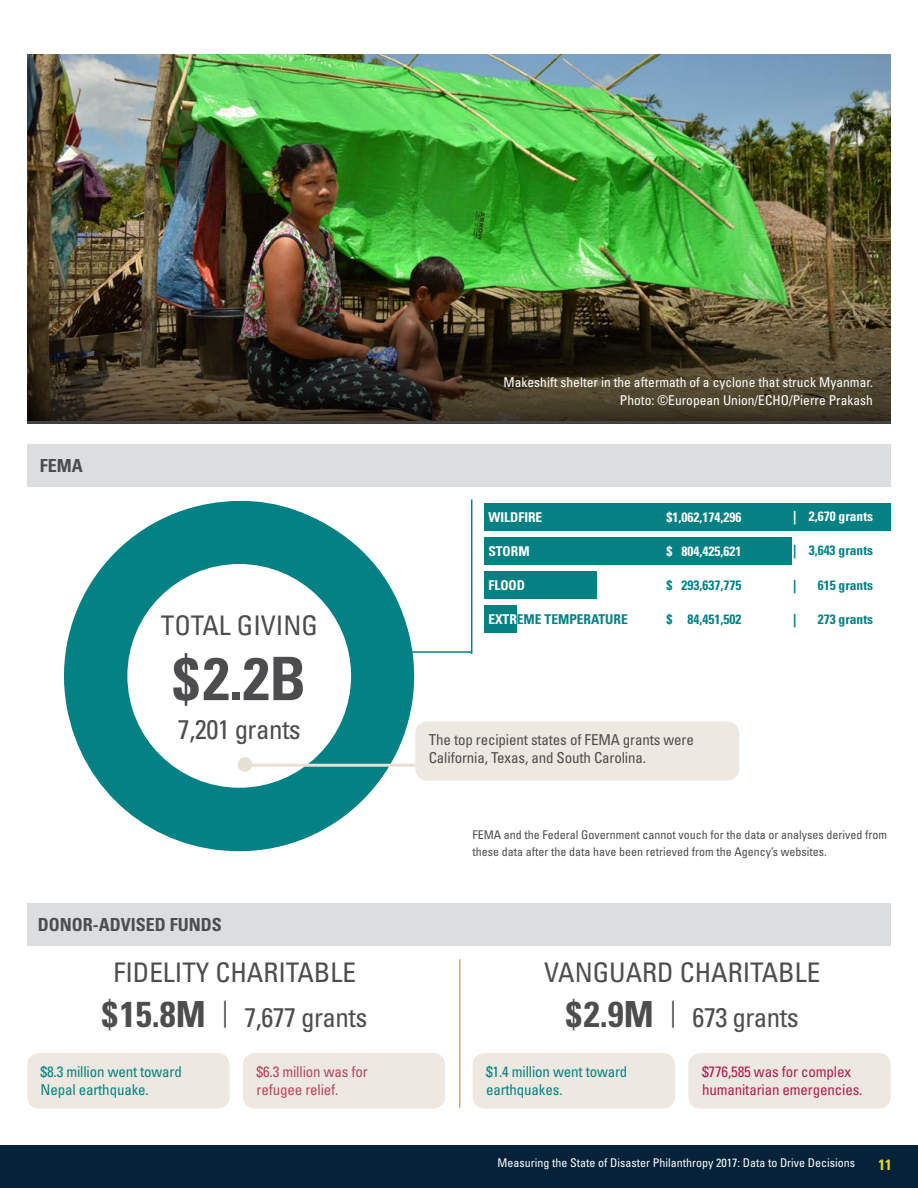
<style>
.page{position:relative;width:918px;height:1188px;background:#fff}
.page>*{position:absolute;margin:0;border:0;box-sizing:border-box;transform-origin:0 0}
.t1{font:700 condensed 60px "Univers";color:#4d4d4f}
.t2{font:condensed 27px/45px "Univers";color:#4d4d4f;text-align:center}
.t3{font:condensed 27px "Univers";letter-spacing:-.02em;color:#4d4d4f}
.t4{font:700 condensed 18px "Univers";color:#4d4d4f}
.t5{font:condensed 15px/18px "Univers";letter-spacing:-.01em;color:#4d4d4f}
.t6{font:condensed 15px/18px "Univers";letter-spacing:-.01em;color:#038184}
.t7{font:condensed 15px/18px "Univers";letter-spacing:-.01em;color:#ae1e51}
.t8{font:condensed 15px/18px "Univers";letter-spacing:-.01em;color:#b74661}
.t9{font:700 condensed 15px "Univers";color:#e5d923}
.t10{font:condensed 13.5px/18px "Univers";color:#fff;text-align:right}
.t11{font:700 condensed 13.5px "Univers";color:#038184}
.t12{font:700 condensed 13.5px "Univers";color:#fff}
.t13{font:condensed 12px/16.5px "Univers";color:#4d4d4f}
.t14{font:condensed 12px "Univers";color:#fff}
.s1{font-weight:700;font-size:36px}
.s2{color:#fff}
</style>
<div class="page">
<div style="left:0;top:1145px;width:918px;height:43px;background:#042239"></div>
<svg style="left:326px;top:524px;width:89px;height:150px"></svg>
<svg style="left:64px;top:500px;width:262px;height:202px"></svg>
<svg style="left:66px;top:674px;width:349px;height:178px"></svg>
<div style="left:127px;top:564px;width:224px;height:224px;background:#fff;border-radius:50%"></div>
<div style="left:27px;top:444px;width:864px;height:42px;background:#dcddde"></div>
<div style="left:27px;top:903px;width:864px;height:42px;background:#dcddde"></div>
<div style="left:484px;top:504px;width:407px;height:27px;background:#058183"></div>
<div style="left:484px;top:538px;width:308px;height:27px;background:#058183"></div>
<div style="left:484px;top:572px;width:113px;height:27px;background:#058183"></div>
<div style="left:484px;top:606px;width:33px;height:27px;background:#058183"></div>
<div style="left:27px;top:1053px;width:203px;height:56px;background:#eee9e0;border-radius:12px"></div>
<img style="left:27px;top:54px;width:864px;height:214px">
<div style="left:243px;top:1053px;width:202px;height:56px;background:#eee9e0;border-radius:12px"></div>
<div style="left:473px;top:1053px;width:202px;height:56px;background:#eee9e0;border-radius:12px"></div>
<div style="left:688px;top:1053px;width:203px;height:56px;background:#eee9e0;border-radius:12px"></div>
<hr style="left:459px;top:959px;width:1px;height:149px;background:#bfae86">
<hr style="left:471px;top:500px;width:1px;height:154px;background:#038184">
<hr style="left:386px;top:651px;width:85px;height:2px;background:#038184">
<hr style="left:245px;top:764px;width:218px;height:3px;background:#e8e1d3">
<div style="left:238px;top:757px;width:14px;height:15px;background:#e8e1d3;border-radius:50%"></div>
<div style="left:415px;top:722px;width:324px;height:59px;background:#eee9e0;border-radius:12px"></div>
<img style="left:27px;top:268px;width:864px;height:155px">
<h3 class="t4" style="left:40px;top:454px;width:44px">FEMA</h3>
<h2 class="t2" style="left:161px;top:602px;width:159px">TOTAL GIVING</h2>
<h1 class="t1" style="left:173px;top:642px;width:135px">$2.2B</h1>
<h2 class="t3" style="left:178px;top:712px;width:124px">7,201 grants</h2>
<h3 class="t4" style="left:38px;top:913px;width:186px">DONOR-ADVISED FUNDS</h3>
<h2 class="t2" style="left:102px;top:949px;width:267px">FIDELITY CHARITABLE <span class="s1">$15.8M</span> | 7,677 grants</h2>
<p class="t8" style="left:257px;top:1063px;width:113px">$6.3 million was for refugee relief.</p>
<p class="t6" style="left:40px;top:1063px;width:143px">$8.3 million went toward<br>Nepal earthquake.</p>
<p class="t10" style="left:504px;top:373px;width:371px">Makeshift shelter in the aftermath of a cyclone that struck Myanmar.<br>Photo: ©European Union/ECHO/Pierre Prakash</p>
<p class="t12" style="left:488px;top:509px;width:55px">WILDFIRE</p>
<p class="t12" style="left:488px;top:543px;width:43px">STORM</p>
<p class="t12" style="left:488px;top:577px;width:38px">FLOOD</p>
<p class="t11" style="left:488px;top:611px;width:141px"><span class="s2">EXTR</span>EME TEMPERATURE</p>
<p class="t12" style="left:667px;top:509px;width:76px">$1,062,174,296</p>
<p class="t12" style="left:667px;top:543px;width:76px">$ 804,425,621</p>
<p class="t11" style="left:667px;top:577px;width:76px">$ 293,637,775</p>
<p class="t11" style="left:667px;top:611px;width:76px">$ 84,451,502</p>
<p class="t5" style="left:429px;top:731px;width:267px">The top recipient states of FEMA grants were<br>California, Texas, and South Carolina.</p>
<p class="t12" style="left:793px;top:508px;width:81px">| 2,670 grants</p>
<p class="t11" style="left:793px;top:542px;width:81px">| 3,643 grants</p>
<p class="t11" style="left:793px;top:577px;width:5px">|</p>
<p class="t11" style="left:818px;top:577px;width:57px">615 grants</p>
<p class="t11" style="left:793px;top:611px;width:5px">|</p>
<p class="t11" style="left:818px;top:611px;width:57px">273 grants</p>
<p class="t13" style="left:472px;top:826px;width:416px">FEMA and the Federal Government cannot vouch for the data or analyses derived from these data after the data have been retrieved from the Agency’s websites.</p>
<h2 class="t2" style="left:544px;top:949px;width:278px">VANGUARD CHARITABLE <span class="s1">$2.9M</span> | 673 grants</h2>
<p class="t6" style="left:486px;top:1063px;width:143px">$1.4 million went toward earthquakes.</p>
<p class="t7" style="left:702px;top:1063px;width:162px">$776,585 was for complex humanitarian emergencies.</p>
<p class="t14" style="left:497px;top:1156px;width:359px">Measuring the State of Disaster Philanthropy 2017: Data to Drive Decisions</p>
<p class="t9" style="left:879px;top:1155px;width:15px">11</p>
</div>
